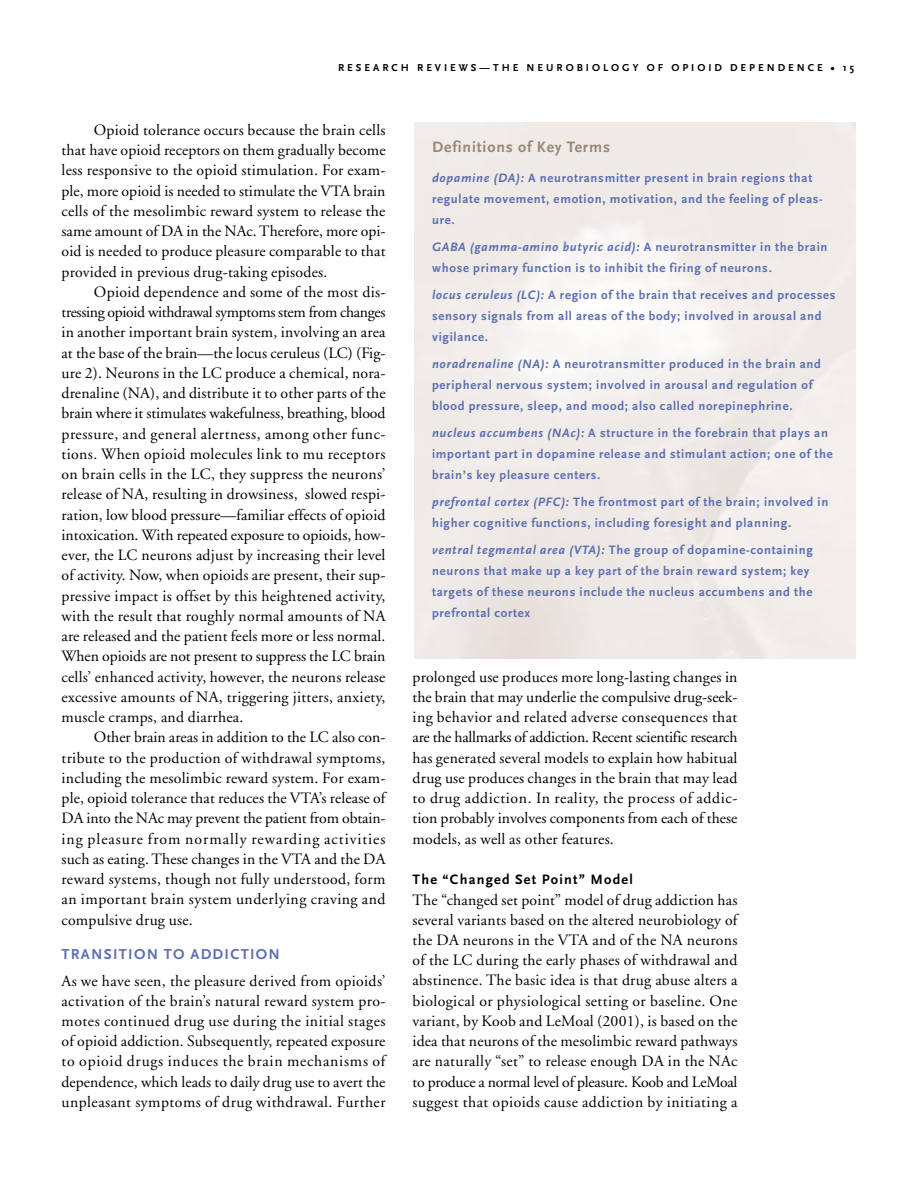
<style>
.page{position:relative;width:918px;height:1188px;background:#fff}
.page>*{position:absolute;margin:0;border:0;box-sizing:border-box;transform-origin:0 0}
.t1{font:15.75px/20.2px "Adobe Garamond";letter-spacing:.02em;color:#000;text-align:justify}
.t2{font:700 15.75px "Scala Sans";letter-spacing:.055em;color:#978778}
.t3{font:700 15px "Scala Sans";letter-spacing:.085em;color:#5d6fb2}
.t4{font:700 14.25px "Scala Sans";letter-spacing:.085em;color:#000}
.t5{font:700 12.75px/21px "Scala Sans";letter-spacing:.055em;color:#5d6fb2}
.t6{font:700 10.5px "Scala Sans";letter-spacing:.285em;color:#000}
.s1{font-style:italic}
</style>
<div class="page">
<p class="t6" style="left:338px;top:64px;width:518px">RESEARCH REVIEWS—THE NEUROBIOLOGY OF OPIOID DEPENDENCE • 15</p>
<p class="t1" style="left:62px;top:121px;width:326px;text-indent:32px">Opioid tolerance occurs because the brain cells that have opioid receptors on them gradually become less responsive to the opioid stimulation. For exam&shy;ple, more opioid is needed to stimulate the VTA brain cells of the mesolimbic reward system to release the same amount of DA in the NAc. Therefore, more opi&shy;oid is needed to produce pleasure comparable to that provided in previous drug-taking episodes.</p>
<p class="t1" style="left:62px;top:283px;width:326px;text-indent:32px">Opioid dependence and some of the most dis&shy;tressing opioid withdrawal symptoms stem from changes in another important brain system, involving an area at the base of the brain—the locus ceruleus (LC) (Fig&shy;ure 2). Neurons in the LC produce a chemical, nora&shy;drenaline (NA), and distribute it to other parts of the brain where it stimulates wakefulness, breathing, blood pressure, and general alertness, among other func&shy;tions. When opioid molecules link to mu receptors on brain cells in the LC, they suppress the neurons’ release of NA, resulting in drowsiness, slowed respi&shy;ration, low blood pressure—familiar effects of opioid intoxication. With repeated exposure to opioids, how&shy;ever, the LC neurons adjust by increasing their level of activity. Now, when opioids are present, their sup&shy;pressive impact is offset by this heightened activity, with the result that roughly normal amounts of NA are released and the patient feels more or less normal.<br>When opioids are not present to suppress the LC brain cells’ enhanced activity, however, the neurons release excessive amounts of NA, triggering jitters, anxiety, muscle cramps, and diarrhea.</p>
<p class="t1" style="left:62px;top:729px;width:326px;text-indent:32px">Other brain areas in addition to the LC also con&shy;tribute to the production of withdrawal symptoms, including the mesolimbic reward system. For exam&shy;ple, opioid tolerance that reduces the VTA’s release of DA into the NAc may prevent the patient from obtain&shy;ing pleasure from normally rewarding activities such as eating. These changes in the VTA and the DA reward systems, though not fully understood, form an important brain system underlying craving and compulsive drug use.</p>
<p class="t3" style="left:62px;top:948px;width:220px">TRANSITION TO ADDICTION</p>
<p class="t1" style="left:62px;top:972px;width:326px">As we have seen, the pleasure derived from opioids’ activation of the brain’s natural reward system pro&shy;motes continued drug use during the initial stages of opioid addiction. Subsequently, repeated exposure to opioid drugs induces the brain mechanisms of dependence, which leads to daily drug use to avert the unpleasant symptoms of drug withdrawal. Further</p>
<p class="t2" style="left:432px;top:140px;width:180px">Definitions of Key Terms</p>
<p class="t5" style="left:432px;top:168px;width:392px"><span class="s1">dopamine (DA):</span> A neurotransmitter present in brain regions that regulate movement, emotion, motivation, and the feeling of pleas&shy;ure.</p>
<p class="t5" style="left:432px;top:237px;width:397px"><span class="s1">GABA (gamma-amino butyric acid):</span> A neurotransmitter in the brain whose primary function is to inhibit the firing of neurons.</p>
<p class="t5" style="left:432px;top:285px;width:405px"><span class="s1">locus ceruleus (LC):</span> A region of the brain that receives and processes sensory signals from all areas of the body; involved in arousal and vigilance.</p>
<p class="t5" style="left:432px;top:354px;width:390px"><span class="s1">noradrenaline (NA):</span> A neurotransmitter produced in the brain and peripheral nervous system; involved in arousal and regulation of blood pressure, sleep, and mood; also called norepinephrine.</p>
<p class="t5" style="left:432px;top:423px;width:402px"><span class="s1">nucleus accumbens (NAc):</span> A structure in the forebrain that plays an important part in dopamine release and stimulant action; one of the brain’s key pleasure centers.</p>
<p class="t5" style="left:432px;top:492px;width:398px"><span class="s1">prefrontal cortex (PFC):</span> The frontmost part of the brain; involved in higher cognitive functions, including foresight and planning.</p>
<p class="t5" style="left:432px;top:540px;width:382px"><span class="s1">ventral tegmental area (VTA):</span> The group of dopamine-containing neurons that make up a key part of the brain reward system; key targets of these neurons include the nucleus accumbens and the prefrontal cortex</p>
<p class="t1" style="left:413px;top:668px;width:326px">prolonged use produces more long-lasting changes in the brain that may underlie the compulsive drug-seek&shy;ing behavior and related adverse consequences that are the hallmarks of addiction. Recent scientific research has generated several models to explain how habitual drug use produces changes in the brain that may lead to drug addiction. In reality, the process of addic&shy;tion probably involves components from each of these models, as well as other features.</p>
<p class="t4" style="left:413px;top:874px;width:222px">The “Changed Set Point” Model</p>
<p class="t1" style="left:413px;top:891px;width:326px">The “changed set point” model of drug addiction has several variants based on the altered neurobiology of the DA neurons in the VTA and of the NA neurons of the LC during the early phases of withdrawal and abstinence. The basic idea is that drug abuse alters a biological or physiological setting or baseline. One variant, by Koob and LeMoal (2001), is based on the idea that neurons of the mesolimbic reward pathways are naturally “set” to release enough DA in the NAc to produce a normal level of pleasure. Koob and LeMoal suggest that opioids cause addiction by initiating a</p>
</div>
